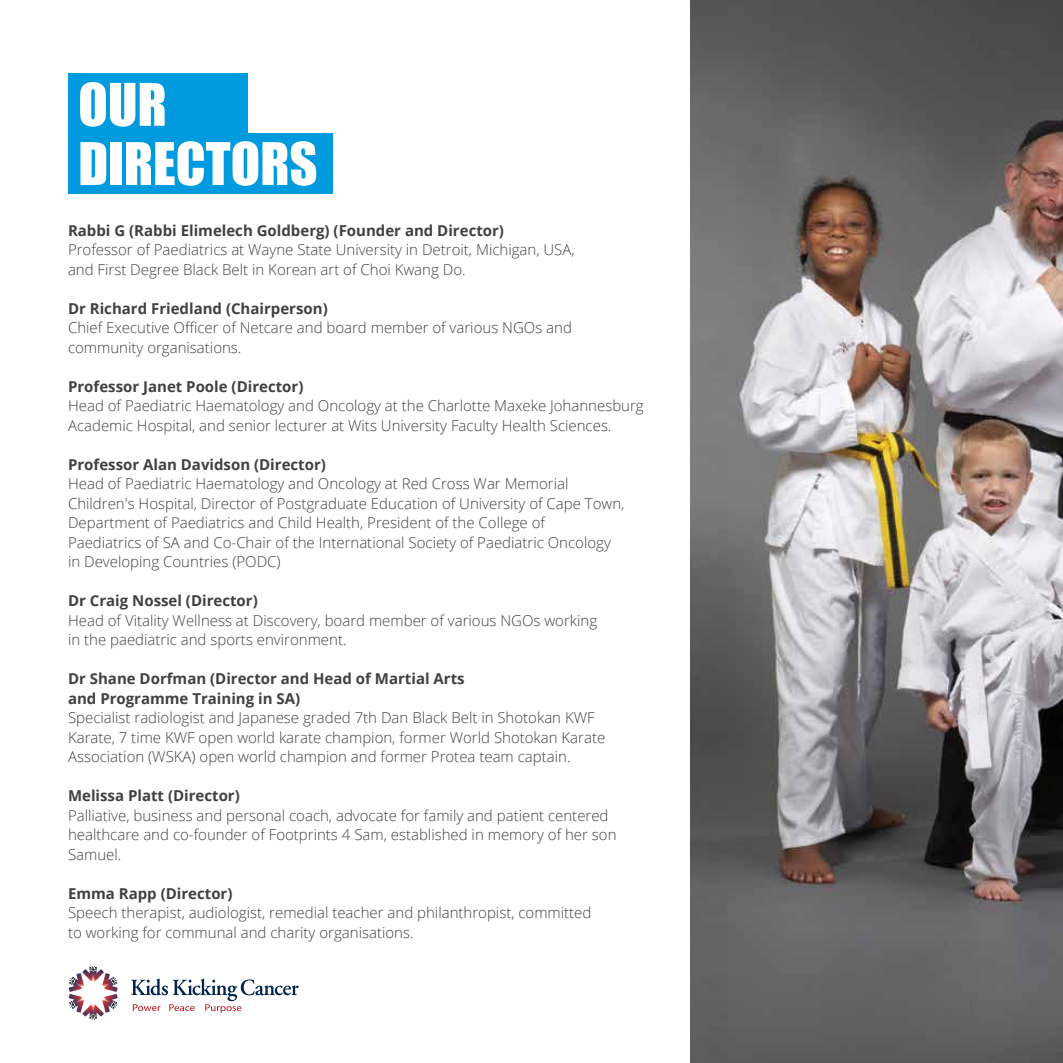
<style>
.page{position:relative;width:1063px;height:1063px;background:#fff}
.page>*{position:absolute;margin:0;border:0;box-sizing:border-box;transform-origin:0 0}
.t1{font:54.3px/59.1px "Impact";color:#fff}
.t2{font:300 15px/19.5px "Open Sans";color:#414042}
.t3{font:700 15px/19.5px "Open Sans";color:#414042}
</style>
<div class="page">
<div style="left:68px;top:73px;width:179px;height:60px;background:#009bdf"></div>
<div style="left:68px;top:133px;width:264px;height:61px;background:#009bdf"></div>
<svg style="left:131px;top:979px;width:168px;height:34px"></svg>
<svg style="left:68px;top:966px;width:50px;height:54px"></svg>
<img style="left:690px;top:0;width:143px;height:1063px">
<img style="left:833px;top:0;width:230px;height:1063px">
<h1 class="t1" style="left:78px;top:74px;width:241px">OUR<br>DIRECTORS</h1>
<p class="t3" style="left:68px;top:220px;width:438px">Rabbi G (Rabbi Elimelech Goldberg) (Founder and Director)</p>
<p class="t2" style="left:68px;top:240px;width:508px">Professor of Paediatrics at Wayne State University in Detroit, Michigan, USA, and First Degree Black Belt in Korean art of Choi Kwang Do.</p>
<p class="t3" style="left:68px;top:298px;width:261px">Dr Richard Friedland (Chairperson)</p>
<p class="t2" style="left:68px;top:318px;width:505px">Chief Executive Officer of Netcare and board member of various NGOs and community organisations.</p>
<p class="t3" style="left:68px;top:376px;width:237px">Professor Janet Poole (Director)</p>
<p class="t2" style="left:68px;top:396px;width:577px">Head of Paediatric Haematology and Oncology at the Charlotte Maxeke Johannesburg<br>Academic Hospital, and senior lecturer at Wits University Faculty Health Sciences.</p>
<p class="t3" style="left:68px;top:454px;width:259px">Professor Alan Davidson (Director)</p>
<p class="t2" style="left:68px;top:474px;width:558px">Head of Paediatric Haematology and Oncology at Red Cross War Memorial Children's Hospital, Director of Postgraduate Education of University of Cape Town, Department of Paediatrics and Child Health, President of the College of<br>Paediatrics of SA and Co-Chair of the International Society of Paediatric Oncology in Developing Countries (PODC)</p>
<p class="t3" style="left:68px;top:591px;width:191px">Dr Craig Nossel (Director)</p>
<p class="t2" style="left:68px;top:610px;width:531px">Head of Vitality Wellness at Discovery, board member of various NGOs working in the paediatric and sports environment.</p>
<p class="t3" style="left:68px;top:669px;width:398px">Dr Shane Dorfman (Director and Head of Martial Arts and Programme Training in SA)</p>
<p class="t2" style="left:68px;top:708px;width:539px">Specialist radiologist and Japanese graded 7th Dan Black Belt in Shotokan KWF<br>Karate, 7 time KWF open world karate champion, former World Shotokan Karate<br>Association (WSKA) open world champion and former Protea team captain.</p>
<p class="t3" style="left:68px;top:786px;width:173px">Melissa Platt (Director)</p>
<p class="t2" style="left:68px;top:805px;width:550px">Palliative, business and personal coach, advocate for family and patient centered healthcare and co-founder of Footprints 4 Sam, established in memory of her son<br>Samuel.</p>
<p class="t3" style="left:68px;top:883px;width:166px">Emma Rapp (Director)</p>
<p class="t2" style="left:68px;top:903px;width:525px">Speech therapist, audiologist, remedial teacher and philanthropist, committed to working for communal and charity organisations.</p>
</div>
